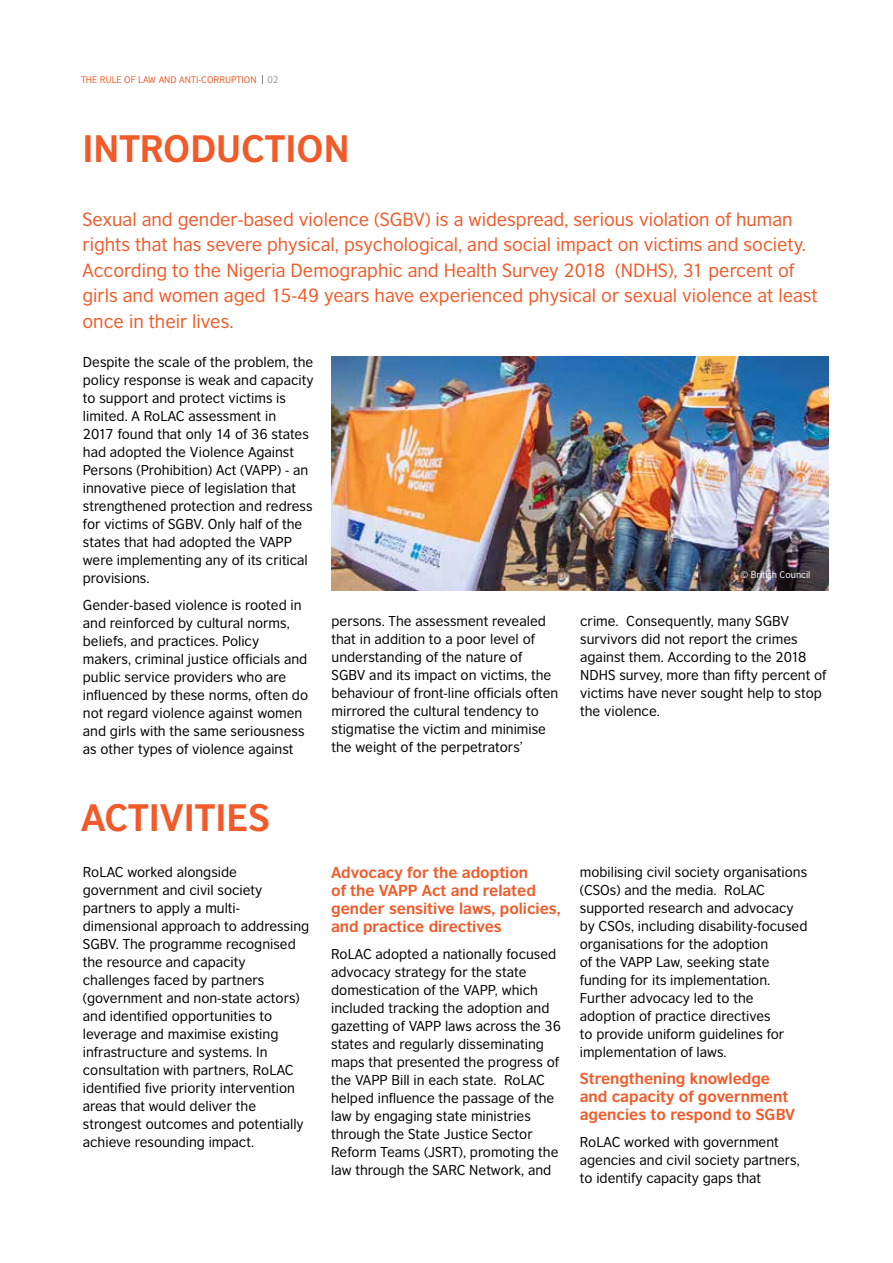
<style>
.page{position:relative;width:893px;height:1263px;background:#fff}
.page>*{position:absolute;margin:0;border:0;box-sizing:border-box;transform-origin:0 0}
.t1{font:700 36px "British Council Sans";color:#f15a29}
.t2{font:18px/25.5px "British Council Sans";color:#f15a29}
.t3{font:700 15px/18px "British Council Sans";color:#f15a29}
.t4{font:13.5px/18px "British Council Sans";color:#000}
.t5{font:9px "British Council Sans";color:#f15a29}
.t6{font:9px "British Council Sans";color:#fff}
.s1{color:#8e9193}
</style>
<div class="page">
<img style="left:331px;top:356px;width:497px;height:235px">
<p class="t5" style="left:81px;top:72px;width:199px">THE RULE OF LAW AND ANTI-CORRUPTION <span class="s1">02</span></p>
<h1 class="t1" style="left:82px;top:117px;width:268px">INTRODUCTION</h1>
<p class="t2" style="left:82px;top:205px;width:737px">Sexual and gender-based violence (SGBV) is a widespread, serious violation of human rights that has severe physical, psychological, and social impact on victims and society.<br>According to the Nigeria Demographic and Health Survey 2018 (NDHS), 31 percent of girls and women aged 15-49 years have experienced physical or sexual violence at least once in their lives.</p>
<p class="t4" style="left:83px;top:351px;width:232px">Despite the scale of the problem, the policy response is weak and capacity to support and protect victims is limited. A RoLAC assessment in<br>2017 found that only 14 of 36 states had adopted the Violence Against Persons (Prohibition) Act (VAPP) - an innovative piece of legislation that strengthened protection and redress for victims of SGBV. Only half of the states that had adopted the VAPP were implementing any of its critical provisions.</p>
<p class="t4" style="left:83px;top:594px;width:227px">Gender-based violence is rooted in and reinforced by cultural norms, beliefs, and practices. Policy makers, criminal justice officials and public service providers who are influenced by these norms, often do not regard violence against women and girls with the same seriousness as other types of violence against</p>
<p class="t6" style="left:740px;top:567px;width:71px">© British Council</p>
<p class="t4" style="left:332px;top:610px;width:228px">persons. The assessment revealed that in addition to a poor level of understanding of the nature of SGBV and its impact on victims, the behaviour of front-line officials often mirrored the cultural tendency to stigmatise the victim and minimise the weight of the perpetrators’</p>
<p class="t4" style="left:580px;top:610px;width:248px">crime. Consequently, many SGBV survivors did not report the crimes against them. According to the 2018<br>NDHS survey, more than fifty percent of victims have never sought help to stop the violence.</p>
<h1 class="t1" style="left:81px;top:786px;width:190px">ACTIVITIES</h1>
<p class="t4" style="left:83px;top:862px;width:228px">RoLAC worked alongside government and civil society partners to apply a multi&shy;dimensional approach to addressing<br>SGBV. The programme recognised the resource and capacity challenges faced by partners (government and non-state actors) and identified opportunities to leverage and maximise existing infrastructure and systems. In consultation with partners, RoLAC identified five priority intervention areas that would deliver the strongest outcomes and potentially achieve resounding impact.</p>
<p class="t3" style="left:331px;top:862px;width:231px">Advocacy for the adoption<br>of the VAPP Act and related gender sensitive laws, policies, and practice directives</p>
<p class="t4" style="left:331px;top:944px;width:231px">RoLAC adopted a nationally focused advocacy strategy for the state domestication of the VAPP, which included tracking the adoption and gazetting of VAPP laws across the 36 states and regularly disseminating maps that presented the progress of the VAPP Bill in each state. RoLAC helped influence the passage of the law by engaging state ministries through the State Justice Sector Reform Teams (JSRT), promoting the law through the SARC Network, and</p>
<p class="t4" style="left:580px;top:862px;width:229px">mobilising civil society organisations (CSOs) and the media. RoLAC supported research and advocacy by CSOs, including disability-focused organisations for the adoption<br>of the VAPP Law, seeking state funding for its implementation.<br>Further advocacy led to the adoption of practice directives<br>to provide uniform guidelines for implementation of laws.</p>
<p class="t3" style="left:580px;top:1068px;width:217px">Strengthening knowledge and capacity of government agencies to respond to SGBV</p>
<p class="t4" style="left:580px;top:1132px;width:222px">RoLAC worked with government agencies and civil society partners, to identify capacity gaps that</p>
</div>
